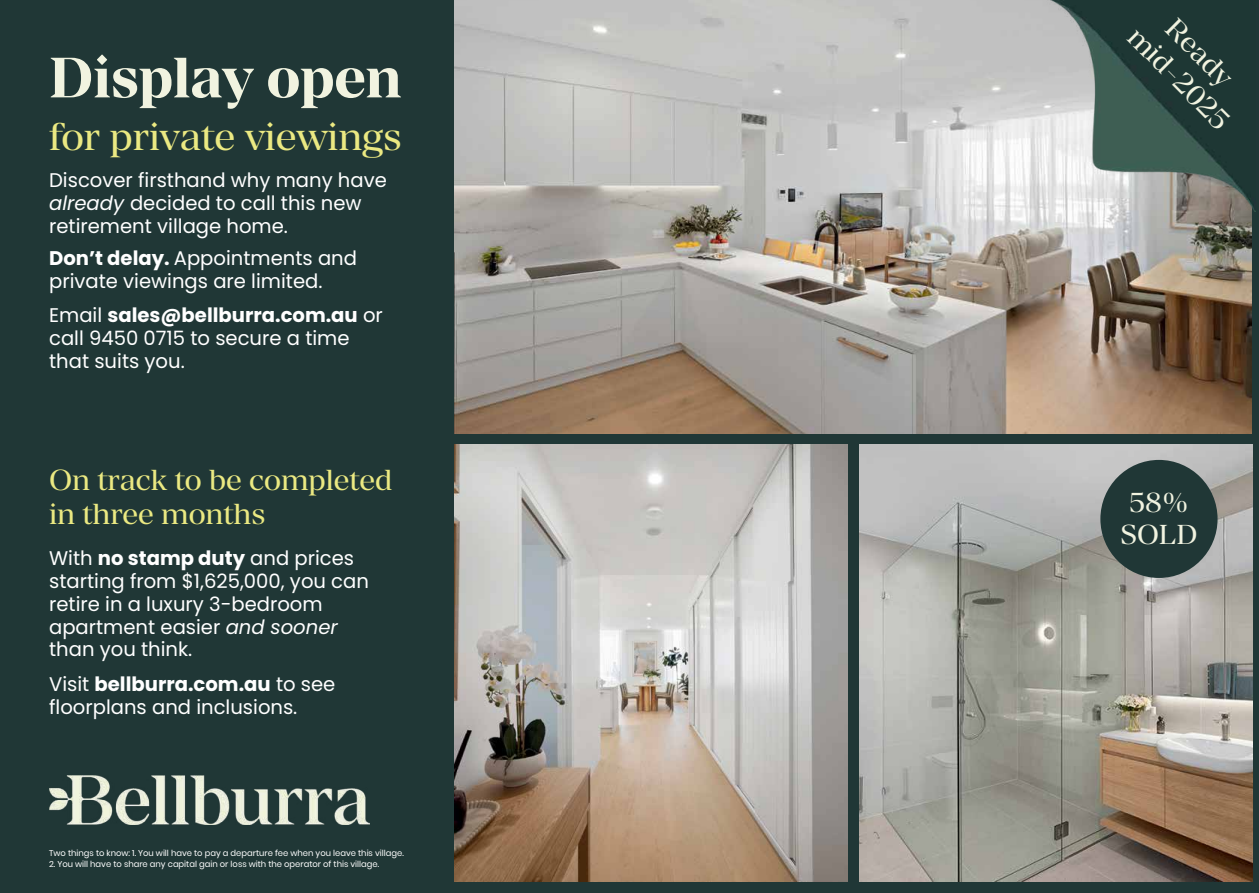
<style>
.page{position:relative;width:1259px;height:893px;background:#203736}
.page>*{position:absolute;margin:0;border:0;box-sizing:border-box;transform-origin:0 0}
.t1{font:700 56.55px "Manier";color:#f1f3e0}
.t2{font:38.4px "Manier";color:#ebe982}
.t3{font:28.8px/34.2px "Manier";color:#ebe982}
.t4{font:27.75px "Manier";color:#f1f3e0}
.t5{font:27.3px/32px "Manier";color:#f1f3e0;text-align:center}
.t6{font:19.8px/22.8px "Poppins";color:#fff}
.t7{font:8.4px "Poppins";color:#fff}
.s1{font-style:italic}
.s2{font-weight:700}
</style>
<div class="page">
<img style="left:859px;top:445px;width:393px;height:436px">
<img style="left:454px;top:0;width:797px;height:433px">
<img style="left:454px;top:445px;width:394px;height:436px">
<img style="left:49px;top:776px;width:320px;height:49px">
<svg style="left:1100px;top:460px;width:117px;height:118px"></svg>
<img style="left:1028px;top:0;width:227px;height:211px">
<h1 class="t1" style="left:49px;top:43px;width:354px">Display open</h1>
<h2 class="t2" style="left:49px;top:113px;width:354px">for private viewings</h2>
<p class="t6" style="left:49px;top:169px;width:339px">Discover firsthand why many have <span class="s1">already</span> decided to call this new retirement village home.</p>
<p class="t6" style="left:49px;top:247px;width:309px"><span class="s2">Don’t delay.</span> Appointments and private viewings are limited.</p>
<p class="t6" style="left:49px;top:304px;width:335px">Email <span class="s2">sales@bellburra.com.au</span> or call 9450 0715 to secure a time that suits you.</p>
<h3 class="t3" style="left:49px;top:463px;width:345px">On track to be completed in three months</h3>
<p class="t6" style="left:49px;top:547px;width:321px">With <span class="s2">no stamp duty</span> and prices starting from $1,625,000, you can retire in a luxury 3-bedroom apartment easier <span class="s1">and sooner </span>than you think.</p>
<p class="t6" style="left:49px;top:673px;width:288px">Visit <span class="s2">bellburra.com.au</span> to see floorplans and inclusions.</p>
<p class="t7" style="left:49px;top:848px;width:356px">Two things to know: 1. You will have to pay a departure fee when you leave this village.</p>
<p class="t7" style="left:49px;top:860px;width:331px">2. You will have to share any capital gain or loss with the operator of this village.</p>
<h3 class="t4" style="left:1182px;top:11px;width:84px;rotate:45deg">Ready</h3>
<h3 class="t4" style="left:1144px;top:20px;width:132px;rotate:45deg">mid-2025</h3>
<h3 class="t5" style="left:1120px;top:487px;width:78px">58%<br>SOLD</h3>
</div>
